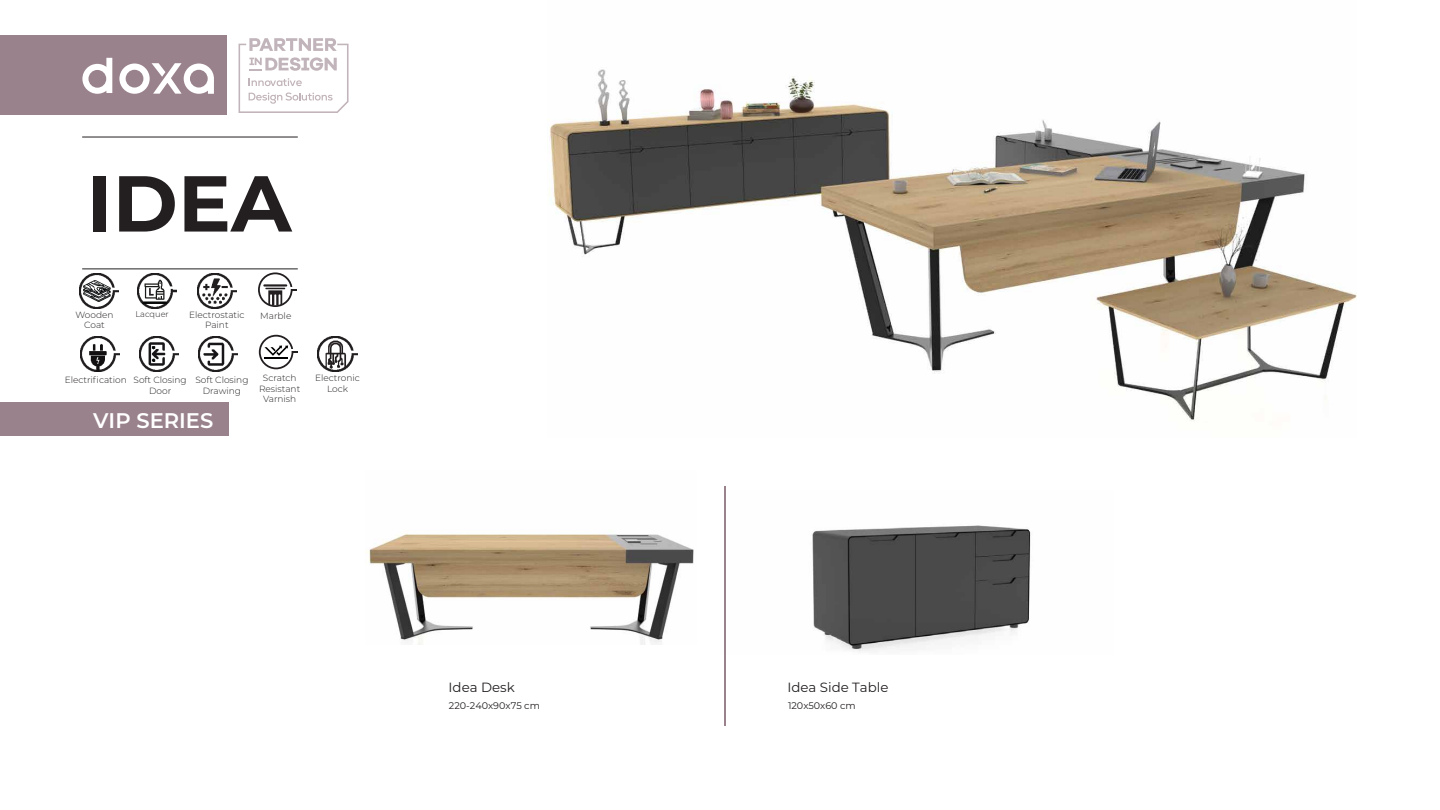
<style>
.page{position:relative;width:1440px;height:810px;background:#fff}
.page>*{position:absolute;margin:0;border:0;box-sizing:border-box;transform-origin:0 0}
.t1{font:700 79.05px "Montserrat";color:#231f20}
.t2{font:600 21.08px "Montserrat";color:#fff}
.t3{font:13.35px "Montserrat";color:#231f20}
.t4{font:9.6px "Montserrat";color:#231f20}
.t5{font:300 9px/10.8px "Montserrat";color:#231f20;text-align:center}
.t6{font:300 8.25px "Montserrat";color:#231f20}
</style>
<div class="page">
<img style="left:812px;top:525px;width:219px;height:127px">
<img style="left:547px;top:69px;width:810px;height:352px">
<svg style="left:239px;top:38px;width:110px;height:75px"></svg>
<div style="left:0;top:35px;width:226px;height:79px;background:#99828c"></div>
<svg style="left:82px;top:58px;width:30px;height:36px"></svg>
<svg style="left:119px;top:63px;width:95px;height:31px"></svg>
<div style="left:0;top:403px;width:228px;height:33px;background:#99828c"></div>
<hr style="left:724px;top:486px;width:2px;height:240px;background:#99828c">
<hr style="left:82px;top:269px;width:216px;height:1px;background:#231f20">
<hr style="left:82px;top:137px;width:216px;height:1px;background:#231f20">
<img style="left:318px;top:336px;width:39px;height:36px">
<img style="left:81px;top:337px;width:39px;height:34px">
<img style="left:79px;top:274px;width:39px;height:34px">
<img style="left:139px;top:337px;width:39px;height:34px">
<img style="left:138px;top:274px;width:39px;height:34px">
<img style="left:199px;top:337px;width:39px;height:34px">
<img style="left:197px;top:274px;width:39px;height:34px">
<svg style="left:259px;top:335px;width:38px;height:34px"></svg>
<hr style="left:264px;top:357px;width:24px;height:2px;background:#000">
<svg style="left:258px;top:272px;width:35px;height:35px"></svg>
<div style="left:260px;top:274px;width:31px;height:31px;background:#fff;border-radius:50%"></div>
<hr style="left:263px;top:284px;width:24px;height:3px;background:#231f20">
<svg style="left:265px;top:287px;width:32px;height:18px"></svg>
<img style="left:368px;top:530px;width:326px;height:115px">
<h1 class="t1" style="left:87px;top:146px;width:206px">IDEA</h1>
<p class="t5" style="left:76px;top:309px;width:40px">Wooden<br>Coat</p>
<p class="t6" style="left:135px;top:309px;width:35px">Lacquer</p>
<p class="t5" style="left:189px;top:309px;width:57px">Electrostatic<br>Paint</p>
<p class="t5" style="left:260px;top:311px;width:33px">Marble</p>
<p class="t5" style="left:149px;top:374px;width:39px;text-align:left;text-indent:-84px">Electrification Soft Closing<br>Door</p>
<p class="t5" style="left:195px;top:374px;width:55px">Soft Closing<br>Drawing</p>
<h2 class="t2" style="left:93px;top:406px;width:122px">VIP SERIES</h2>
<p class="t5" style="left:259px;top:372px;width:43px">Scratch<br>Resistant<br>Varnish</p>
<p class="t5" style="left:315px;top:372px;width:46px">Electronic<br>Lock</p>
<h3 class="t3" style="left:449px;top:678px;width:68px">Idea Desk</h3>
<p class="t4" style="left:449px;top:699px;width:93px">220-240x90x75 cm</p>
<h3 class="t3" style="left:787px;top:678px;width:103px">Idea Side Table</h3>
<p class="t4" style="left:788px;top:699px;width:69px">120x50x60 cm</p>
</div>
